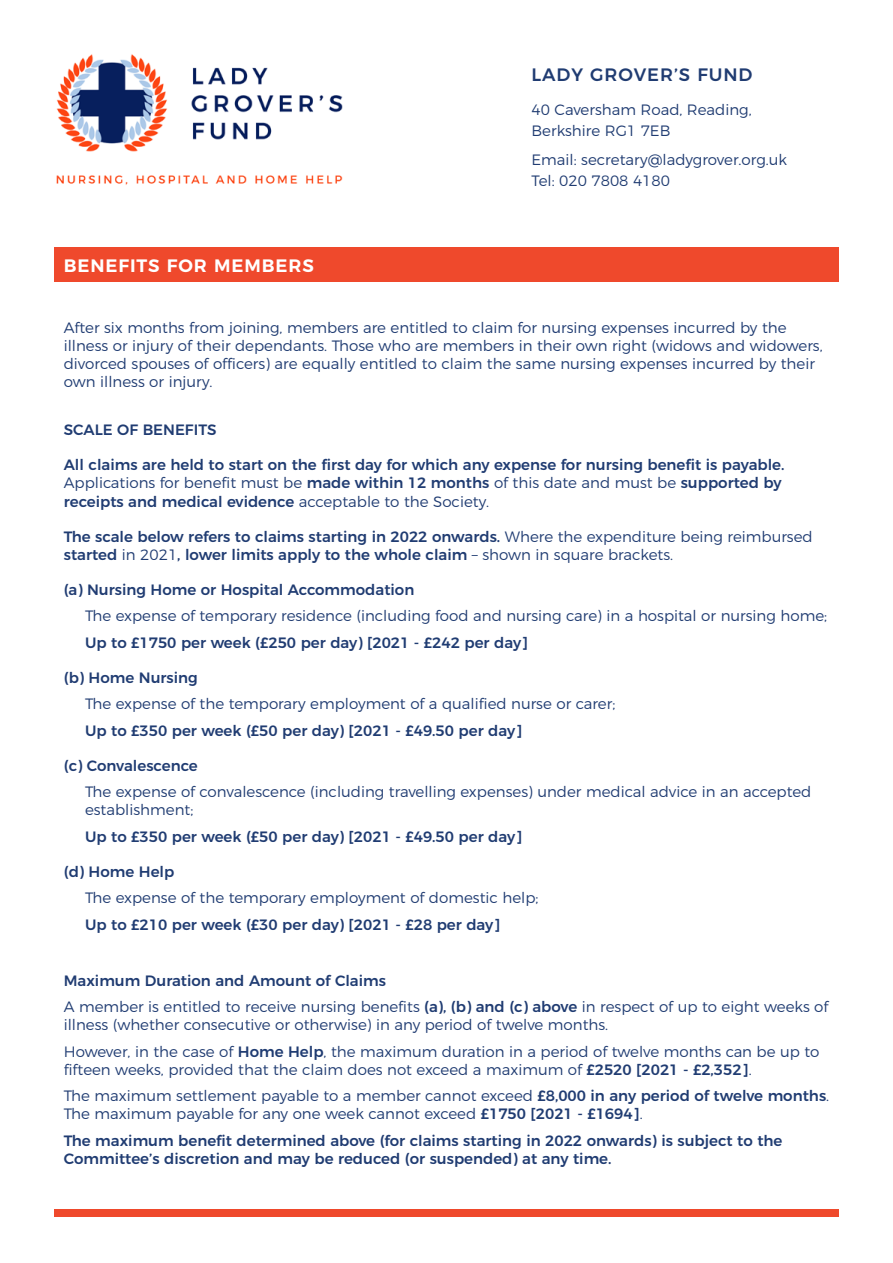
<style>
.page{position:relative;width:893px;height:1263px;background:#fff}
.page>*{position:absolute;margin:0;border:0;box-sizing:border-box;transform-origin:0 0}
.t1{font:600 18px "Montserrat";letter-spacing:.05em;color:#fff}
.t2{font:500 18px "Montserrat";letter-spacing:.05em;color:#203c72}
.t3{font:300 15px/18px "Montserrat";color:#203c72}
.t4{font:500 15px/18px "Montserrat";color:#203c72}
.s1{font-weight:300}
.s2{font-weight:500}
</style>
<div class="page">
<div style="left:54px;top:248px;width:785px;height:34px;background:#ef492c"></div>
<img style="left:56px;top:54px;width:287px;height:131px">
<div style="left:54px;top:1209px;width:785px;height:7px;background:#ef492c"></div>
<p class="t1" style="left:64px;top:250px;width:252px">BENEFITS FOR MEMBERS</p>
<p class="t2" style="left:531px;top:60px;width:222px">LADY GROVER’S FUND</p>
<p class="t3" style="left:531px;top:97px;width:222px;line-height:21px">40 Caversham Road, Reading,<br>Berkshire RG1 7EB</p>
<p class="t3" style="left:531px;top:148px;width:257px;line-height:21px">Email: secretary@ladygrover.org.uk<br>Tel: 020 7808 4180</p>
<p class="t3" style="left:64px;top:317px;width:760px">After six months from joining, members are entitled to claim for nursing expenses incurred by the illness or injury of their dependants. Those who are members in their own right (widows and widowers, divorced spouses of officers) are equally entitled to claim the same nursing expenses incurred by their own illness or injury.</p>
<p class="t4" style="left:64px;top:420px;width:154px">SCALE OF BENEFITS</p>
<p class="t4" style="left:64px;top:455px;width:722px">All claims are held to start on the first day for which any expense for nursing benefit is payable.<br><span class="s1">Applications for benefit must be</span> made within 12 months <span class="s1">of this date and must be</span> supported by receipts and medical evidence <span class="s1">acceptable to the Society.</span></p>
<p class="t4" style="left:64px;top:526px;width:750px">The scale below refers to claims starting in 2022 onwards. <span class="s1">Where the expenditure being reimbursed </span>started <span class="s1">in 2021</span>, lower limits apply to the whole claim <span class="s1">– shown in square brackets.</span></p>
<p class="t4" style="left:64px;top:579px;width:352px">(a) Nursing Home or Hospital Accommodation</p>
<p class="t3" style="left:85px;top:605px;width:744px">The expense of temporary residence (including food and nursing care) in a hospital or nursing home;</p>
<p class="t4" style="left:85px;top:632px;width:445px">Up to £1750 per week (£250 per day) [2021 - £242 per day]</p>
<p class="t4" style="left:64px;top:667px;width:136px">(b) Home Nursing</p>
<p class="t3" style="left:85px;top:693px;width:532px">The expense of the temporary employment of a qualified nurse or carer;</p>
<p class="t4" style="left:85px;top:720px;width:439px">Up to £350 per week (£50 per day) [2021 - £49.50 per day]</p>
<p class="t4" style="left:64px;top:755px;width:135px">(c) Convalescence</p>
<p class="t3" style="left:85px;top:781px;width:728px">The expense of convalescence (including travelling expenses) under medical advice in an accepted establishment;</p>
<p class="t4" style="left:85px;top:826px;width:439px">Up to £350 per week (£50 per day) [2021 - £49.50 per day]</p>
<p class="t4" style="left:64px;top:861px;width:112px">(d) Home Help</p>
<p class="t3" style="left:85px;top:887px;width:455px">The expense of the temporary employment of domestic help;</p>
<p class="t4" style="left:85px;top:914px;width:417px">Up to £210 per week (£30 per day) [2021 - £28 per day]</p>
<p class="t3" style="left:64px;top:966px;width:766px;line-height:26.5px"><span class="s2">Maximum Duration and Amount of Claims<br></span>A member is entitled to receive nursing benefits <span class="s2">(a), (b) and (c) above</span> in respect of up to eight weeks of</p>
<p class="t3" style="left:64px;top:1010px;width:757px;line-height:26.5px">illness (whether consecutive or otherwise) in any period of twelve months.<br>However, in the case of <span class="s2">Home Help</span>, the maximum duration in a period of twelve months can be up to</p>
<p class="t3" style="left:64px;top:1055px;width:767px;line-height:26.5px">fifteen weeks, provided that the claim does not exceed a maximum of <span class="s2">£2520 [2021 - £2,352]</span>.<br>The maximum settlement payable to a member cannot exceed <span class="s2">£8,000 in any period of twelve months</span>.</p>
<p class="t4" style="left:64px;top:1100px;width:720px;line-height:26.5px"><span class="s1">The maximum payable for any one week cannot exceed</span> £1750 [2021 - £1694]<span class="s1">.<br></span>The maximum benefit determined above (for claims starting in 2022 onwards) is subject to the</p>
<p class="t4" style="left:64px;top:1148px;width:549px">Committee’s discretion and may be reduced (or suspended) at any time.</p>
</div>
